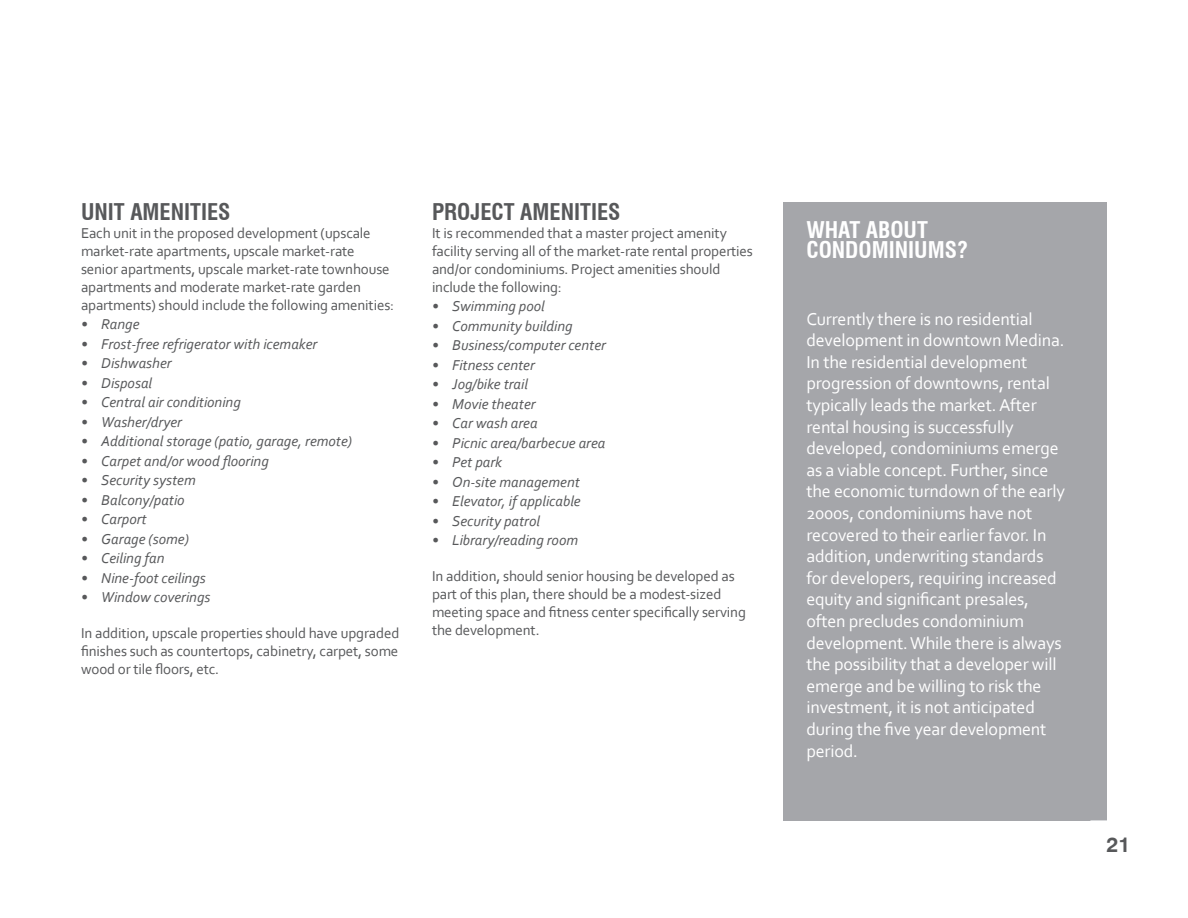
<style>
.page{position:relative;width:1188px;height:918px;background:#fff}
.page>*{position:absolute;margin:0;border:0;box-sizing:border-box;transform-origin:0 0}
.Subheading_Level_2{font:700 condensed 22.5px "Swiss 721 BT";color:#57585a}
.Subheading_Level_2-2{font:700 condensed 22.5px/19.5px "Swiss 721 BT";color:#fff}
.t1{font:700 21px "Swiss 721 BT";color:#57585a}
.Body_Copy{font:18px/21.6px "Corbel";letter-spacing:-.01em;color:#fff}
.t2{font:italic 15px "Corbel";color:#57585a}
.Body_Copy-2{font:15px/18px "Corbel";letter-spacing:-.01em;color:#57585a}
.Bulleted_List{font:15px/18px "Corbel";letter-spacing:-.01em;color:#57585a;text-align:justify}
</style>
<div class="page">
<div style="left:783px;top:202px;width:323px;height:619px;background:#a5a6aa"></div>
<svg style="left:1090px;top:816px;width:17px;height:5px"></svg>
<p class="Subheading_Level_2" style="left:81px;top:198px;width:151px">UNIT AMENITIES</p>
<p class="Body_Copy-2" style="left:81px;top:223px;width:315px">Each unit in the proposed development (upscale market-rate apartments, upscale market-rate senior apartments, upscale market-rate townhouse apartments and moderate market-rate garden apartments) should include the following amenities:</p>
<p class="t2" style="left:81px;top:315px;width:60px">• Range</p>
<p class="t2" style="left:81px;top:334px;width:238px">• Frost-free refrigerator with icemaker</p>
<p class="t2" style="left:81px;top:354px;width:92px">• Dishwasher</p>
<p class="t2" style="left:81px;top:373px;width:73px">• Disposal</p>
<p class="t2" style="left:81px;top:393px;width:161px">• Central air conditioning</p>
<p class="t2" style="left:81px;top:412px;width:103px">• Washer/dryer</p>
<p class="t2" style="left:81px;top:432px;width:273px">• Additional storage (patio, garage, remote)</p>
<p class="t2" style="left:81px;top:451px;width:189px">• Carpet and/or wood flooring</p>
<p class="t2" style="left:81px;top:471px;width:116px">• Security system</p>
<p class="t2" style="left:81px;top:490px;width:105px">• Balcony/patio</p>
<p class="t2" style="left:81px;top:510px;width:67px">• Carport</p>
<p class="t2" style="left:81px;top:529px;width:109px">• Garage (some)</p>
<p class="t2" style="left:81px;top:549px;width:85px">• Ceiling fan</p>
<p class="t2" style="left:81px;top:568px;width:126px">• Nine-foot ceilings</p>
<p class="t2" style="left:81px;top:588px;width:131px">• Window coverings</p>
<p class="Bulleted_List" style="left:81px;top:624px;width:320px">In addition, upscale properties should have upgraded finishes such as countertops, cabinetry, carpet, some wood or tile floors, etc.</p>
<p class="Subheading_Level_2" style="left:432px;top:198px;width:190px">PROJECT AMENITIES</p>
<p class="Body_Copy-2" style="left:432px;top:223px;width:322px">It is recommended that a master project amenity facility serving all of the market-rate rental properties and/or condominiums. Project amenities should include the following:</p>
<p class="t2" style="left:432px;top:297px;width:114px">• Swimming pool</p>
<p class="t2" style="left:432px;top:316px;width:142px">• Community building</p>
<p class="t2" style="left:432px;top:336px;width:176px">• Business/computer center</p>
<p class="t2" style="left:432px;top:355px;width:104px">• Fitness center</p>
<p class="t2" style="left:432px;top:375px;width:97px">• Jog/bike trail</p>
<p class="t2" style="left:432px;top:394px;width:105px">• Movie theater</p>
<p class="t2" style="left:432px;top:414px;width:107px">• Car wash area</p>
<p class="t2" style="left:432px;top:433px;width:175px">• Picnic area/barbecue area</p>
<p class="t2" style="left:432px;top:453px;width:72px">• Pet park</p>
<p class="t2" style="left:432px;top:472px;width:149px">• On-site management</p>
<p class="t2" style="left:432px;top:492px;width:150px">• Elevator, if applicable</p>
<p class="t2" style="left:432px;top:511px;width:110px">• Security patrol</p>
<p class="t2" style="left:432px;top:531px;width:148px">• Library/reading room</p>
<p class="Bulleted_List" style="left:432px;top:567px;width:315px;text-align:left">In addition, should senior housing be developed as part of this plan, there should be a modest-sized meeting space and fitness center specifically serving the development.</p>
<p class="Subheading_Level_2-2" style="left:806px;top:221px;width:163px">WHAT ABOUT<br>CONDOMINIUMS?</p>
<p class="Body_Copy" style="left:806px;top:307px;width:260px">Currently there is no residential development in downtown Medina.<br>In the residential development progression of downtowns, rental typically leads the market. After rental housing is successfully developed, condominiums emerge as a viable concept. Further, since the economic turndown of the early<br>2000s, condominiums have not recovered to their earlier favor. In addition, underwriting standards for developers, requiring increased equity and significant presales, often precludes condominium development. While there is always the possibility that a developer will emerge and be willing to risk the investment, it is not anticipated during the five year development period.</p>
<p class="t1" style="left:1106px;top:831px;width:25px">21</p>
</div>
